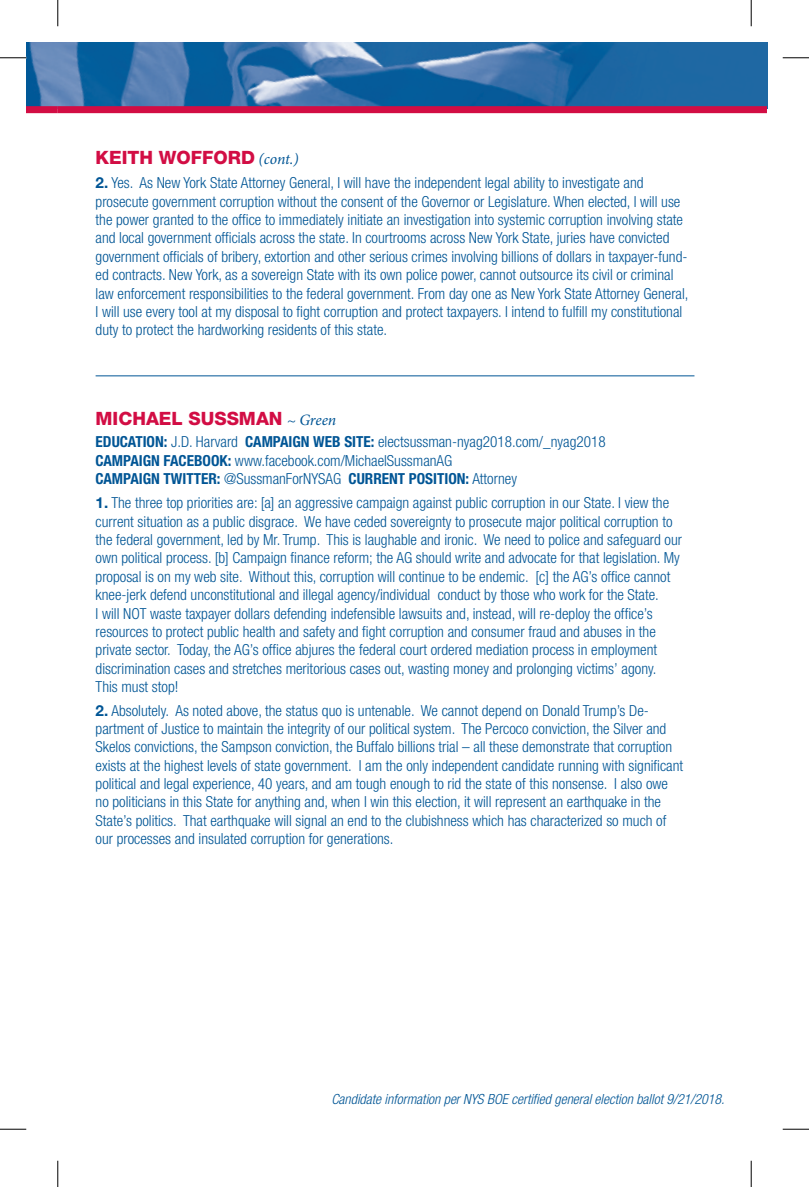
<style>
.page{position:relative;width:809px;height:1187px;background:#fff}
.page>*{position:absolute;margin:0;border:0;box-sizing:border-box;transform-origin:0 0}
.t1{font:800 18.38px "Helvetica Neue";color:#d20d44}
.t2{font:300 condensed 15.22px/18.4px "Helvetica Neue";color:#005595}
.t3{font:italic 300 condensed 14px "Helvetica Neue";color:#005595}
.s1{font-family:"Minion Pro";font-weight:400;font-style:italic;font-size:15.75px;color:#005595}
.s2{font-weight:700;font-stretch:normal}
.s3{font-weight:700}
</style>
<div class="page">
<img style="left:26px;top:42px;width:741px;height:66px">
<div style="left:26px;top:106px;width:32px;height:7px;background:#d20d44"></div>
<div style="left:58px;top:106px;width:708px;height:7px;background:#d20d44"></div>
<hr style="left:96px;top:375px;width:598px;height:1px;background:#005595">
<svg style="left:0;top:57px;width:26px;height:1px"></svg>
<svg style="left:782px;top:57px;width:26px;height:1px"></svg>
<svg style="left:0;top:1128px;width:26px;height:1px"></svg>
<svg style="left:782px;top:1128px;width:26px;height:1px"></svg>
<svg style="left:57px;top:0;width:1px;height:26px"></svg>
<svg style="left:57px;top:1160px;width:1px;height:26px"></svg>
<svg style="left:750px;top:0;width:1px;height:26px"></svg>
<svg style="left:750px;top:1160px;width:1px;height:26px"></svg>
<p class="t1" style="left:96px;top:146px;width:205px">KEITH WOFFORD <span class="s1">(cont.)</span></p>
<p class="t2" style="left:96px;top:174px;width:594px"><span class="s2">2.</span> Yes. As New York State Attorney General, I will have the independent legal ability to investigate and prosecute government corruption without the consent of the Governor or Legislature. When elected, I will use the power granted to the office to immediately initiate an investigation into systemic corruption involving state and local government officials across the state. In courtrooms across New York State, juries have convicted government officials of bribery, extortion and other serious crimes involving billions of dollars in taxpayer-fund&shy;ed contracts. New York, as a sovereign State with its own police power, cannot outsource its civil or criminal law enforcement responsibilities to the federal government. From day one as New York State Attorney General, I will use every tool at my disposal to fight corruption and protect taxpayers. I intend to fulfill my constitutional duty to protect the hardworking residents of this state.</p>
<p class="t1" style="left:96px;top:408px;width:29px">MICH</p>
<p class="t1" style="left:146px;top:408px;width:192px">AEL SUSSMAN <span class="s1">~ Green</span></p>
<p class="t2" style="left:96px;top:433px;width:511px"><span class="s3">EDUCATION:</span> J.D. Harvard <span class="s3">CAMPAIGN WEB SITE:</span> electsussman-nyag2018.com/_nyag2018<br><span class="s3">CAMPAIGN FACEBOOK:</span> www.facebook.com/MichaelSussmanAG<br><span class="s3">CAMPAIGN TWITTER:</span> @SussmanForNYSAG <span class="s3">CURRENT POSITION:</span> Attorney</p>
<p class="t2" style="left:96px;top:493px;width:588px"><span class="s2">1.</span> The three top priorities are: [a] an aggressive campaign against public corruption in our State. I view the current situation as a public disgrace. We have ceded sovereignty to prosecute major political corruption to the federal government, led by Mr. Trump. This is laughable and ironic. We need to police and safeguard our own political process. [b] Campaign finance reform; the AG should write and advocate for that legislation. My proposal is on my web site. Without this, corruption will continue to be endemic. [c] the AG’s office cannot knee-jerk defend unconstitutional and illegal agency/individual conduct by those who work for the State.<br>I will NOT waste taxpayer dollars defending indefensible lawsuits and, instead, will re-deploy the office’s resources to protect public health and safety and fight corruption and consumer fraud and abuses in the private sector. Today, the AG’s office abjures the federal court ordered mediation process in employment discrimination cases and stretches meritorious cases out, wasting money and prolonging victims’ agony.<br>This must stop!</p>
<p class="t2" style="left:96px;top:701px;width:589px"><span class="s2">2.</span> Absolutely. As noted above, the status quo is untenable. We cannot depend on Donald Trump’s De&shy;partment of Justice to maintain the integrity of our political system. The Percoco conviction, the Silver and Skelos convictions, the Sampson conviction, the Buffalo billions trial – all these demonstrate that corruption exists at the highest levels of state government. I am the only independent candidate running with significant political and legal experience, 40 years, and am tough enough to rid the state of this nonsense. I also owe no politicians in this State for anything and, when I win this election, it will represent an earthquake in the State’s politics. That earthquake will signal an end to the clubishness which has characterized so much of our processes and insulated corruption for generations.</p>
<p class="t3" style="left:331px;top:1090px;width:395px">Candidate information per NYS BOE certified general election ballot 9/21/2018.</p>
</div>
